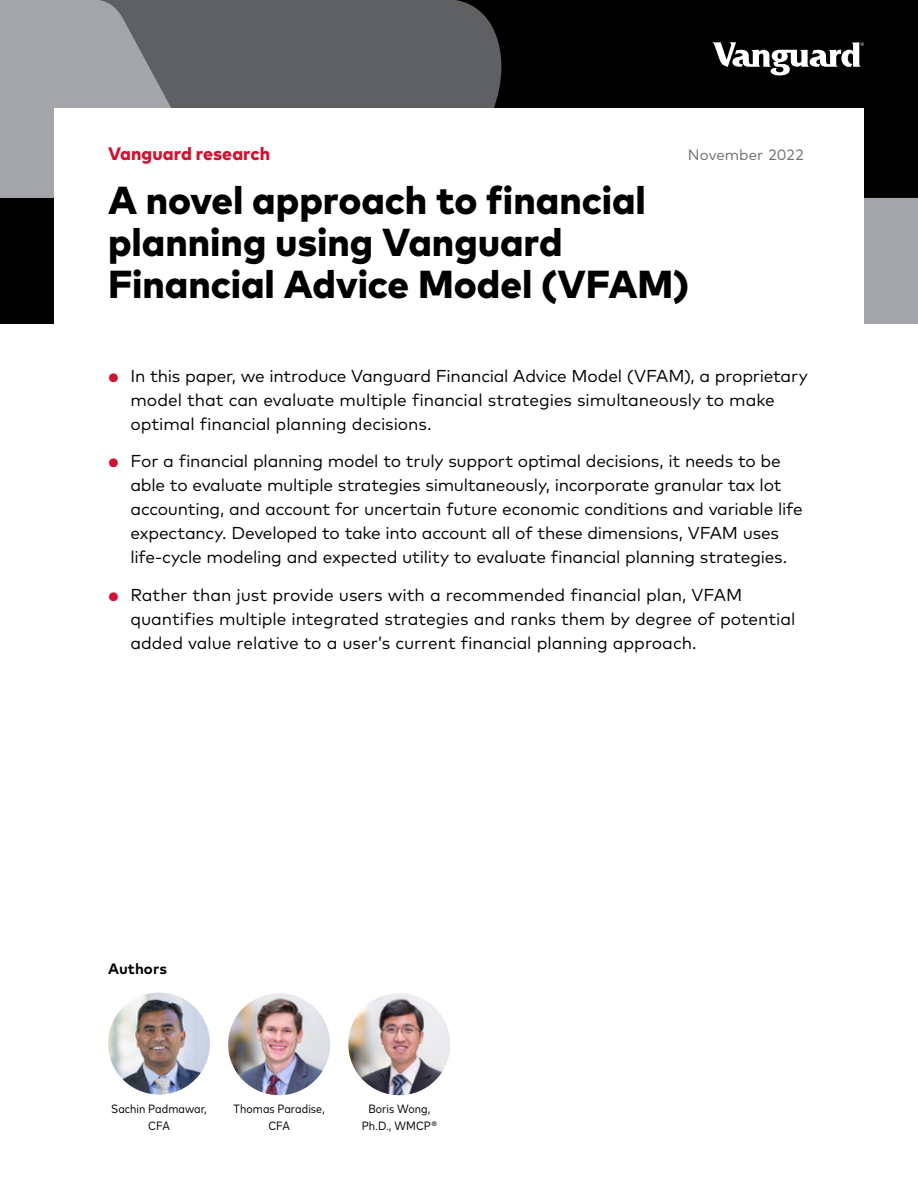
<style>
.page{position:relative;width:918px;height:1188px;background:#fff}
.page>*{position:absolute;margin:0;border:0;box-sizing:border-box;transform-origin:0 0}
.t1{font:800 39px/42px "Mark Pro";color:#000}
.t2{font:800 18px "Mark Pro";color:#ce1432}
.t3{font:17.25px/24px "Mark Pro";letter-spacing:-.01em;color:#000}
.t4{font:15px "Mark Pro";color:#6d6e71}
.t5{font:700 15px "Mark Pro";letter-spacing:.005em;color:#000}
.t6{font:condensed 12px/16.5px "Mark Pro";color:#000;text-align:center}
.s1{font-size:12px;color:#ce1432}
</style>
<div class="page">
<svg style="left:0;top:0;width:918px;height:324px;background:#222223"></svg>
<div style="left:864px;top:198px;width:54px;height:126px;background:#a3a5a8"></div>
<svg style="left:0;top:0;width:220px;height:198px;background:#8e9093"></svg>
<div style="left:54px;top:108px;width:810px;height:219px;background:#fff"></div>
<svg style="left:712px;top:42px;width:152px;height:34px"></svg>
<img style="left:108px;top:993px;width:102px;height:102px;border-radius:51px">
<img style="left:228px;top:993px;width:102px;height:102px;border-radius:51px">
<img style="left:348px;top:993px;width:102px;height:102px;border-radius:51px">
<p class="t2" style="left:108px;top:139px;width:164px">Vanguard research</p>
<p class="t4" style="left:688px;top:143px;width:118px">November 2022</p>
<h1 class="t1" style="left:108px;top:176px;width:583px">A novel approach to financial planning using Vanguard<br>Financial Advice Model (VFAM)</h1>
<p class="t3" style="left:130px;top:362px;width:679px;text-indent:-22px"><span class="s1">●</span> In this paper, we introduce Vanguard Financial Advice Model (VFAM), a proprietary model that can evaluate multiple financial strategies simultaneously to make optimal financial planning decisions.</p>
<p class="t3" style="left:130px;top:448px;width:674px;text-indent:-22px"><span class="s1">●</span> For a financial planning model to truly support optimal decisions, it needs to be able to evaluate multiple strategies simultaneously, incorporate granular tax lot accounting, and account for uncertain future economic conditions and variable life expectancy. Developed to take into account all of these dimensions, VFAM uses life-cycle modeling and expected utility to evaluate financial planning strategies.</p>
<p class="t3" style="left:130px;top:581px;width:666px;text-indent:-22px"><span class="s1">●</span> Rather than just provide users with a recommended financial plan, VFAM quantifies multiple integrated strategies and ranks them by degree of potential added value relative to a user’s current financial planning approach.</p>
<p class="t5" style="left:108px;top:957px;width:61px">Authors</p>
<p class="t6" style="left:111px;top:1100px;width:97px">Sachin Padmawar,<br>CFA</p>
<p class="t6" style="left:234px;top:1100px;width:93px">Thomas Paradise,<br>CFA</p>
<p class="t6" style="left:362px;top:1100px;width:77px">Boris Wong,<br>Ph.D., WMCP®</p>
</div>
